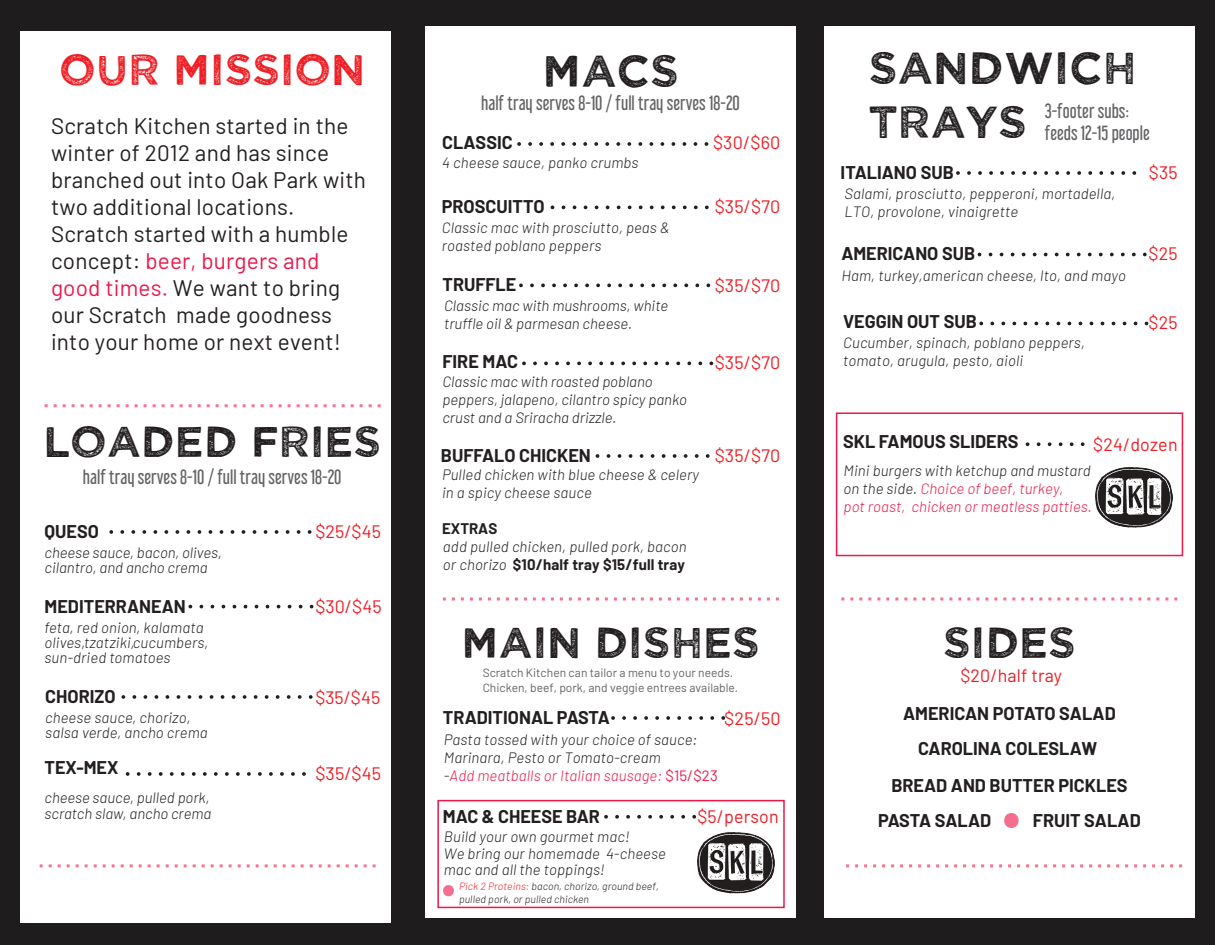
<style>
.page{position:relative;width:1215px;height:945px;background:#1e1c1d}
.page>*{position:absolute;margin:0;border:0;box-sizing:border-box;transform-origin:0 0}
.t1{font:45px/54px "Wicked Grit";color:#231f20}
.t2{font:43.2px "Wicked Grit";color:#231f20}
.t3{font:43.2px "Wicked Grit";color:#ee1d23}
.t4{font:22.5px/27px "Barlow";letter-spacing:.01em;color:#231f20}
.t5{font:700 18px "Barlow";color:#231f20}
.t6{font:18px "Barlow";letter-spacing:.01em;color:#ee1d23}
.t7{font:18px/21.6px "Libel Suit Rg";color:#636366}
.t8{font:italic 300 15px/18px "Barlow";letter-spacing:.01em;color:#231f20}
.t9{font:italic 300 15px/18px "Barlow";letter-spacing:.005em;color:#ed1748}
.t10{font:700 15px "Barlow";color:#231f20}
.t11{font:12px/14.4px "Barlow";color:#636366}
.t12{font:italic 300 10.5px/12.6px "Barlow";letter-spacing:.01em;color:#231f20}
.s1{color:#ed1748}
.s2{font-weight:700;font-style:normal}
.s3{font-weight:400;font-style:normal;color:#ed1748}
.s4{color:#ee1d23}
.s5{color:#231f20}
</style>
<div class="page">
<div style="left:425px;top:26px;width:371px;height:892px;background:#fff"></div>
<div style="left:20px;top:31px;width:371px;height:892px;background:#fff"></div>
<div style="left:824px;top:26px;width:371px;height:892px;background:#fff"></div>
<svg style="left:45px;top:404px;width:336px;height:3px"></svg>
<div style="left:437px;top:800px;width:348px;height:108px;border:2px solid #ed1748"></div>
<img style="left:698px;top:832px;width:77px;height:75px">
<img style="left:1095px;top:467px;width:78px;height:61px">
<svg style="left:443px;top:597px;width:336px;height:3px"></svg>
<svg style="left:841px;top:597px;width:337px;height:3px"></svg>
<svg style="left:519px;top:142px;width:190px;height:4px"></svg>
<svg style="left:552px;top:206px;width:157px;height:3px"></svg>
<svg style="left:521px;top:283px;width:188px;height:4px"></svg>
<svg style="left:524px;top:361px;width:188px;height:4px"></svg>
<svg style="left:597px;top:454px;width:113px;height:4px"></svg>
<svg style="left:613px;top:716px;width:113px;height:4px"></svg>
<svg style="left:979px;top:253px;width:166px;height:3px"></svg>
<svg style="left:958px;top:171px;width:179px;height:4px"></svg>
<svg style="left:981px;top:322px;width:166px;height:3px"></svg>
<svg style="left:111px;top:530px;width:201px;height:4px"></svg>
<svg style="left:190px;top:605px;width:124px;height:3px"></svg>
<svg style="left:123px;top:695px;width:190px;height:4px"></svg>
<svg style="left:128px;top:772px;width:178px;height:4px"></svg>
<svg style="left:606px;top:815px;width:89px;height:4px"></svg>
<div style="left:836px;top:412px;width:347px;height:144px;border:2px solid #ed1748"></div>
<svg style="left:1028px;top:442px;width:57px;height:4px"></svg>
<svg style="left:1004px;top:813px;width:15px;height:15px"></svg>
<svg style="left:443px;top:885px;width:11px;height:11px"></svg>
<svg style="left:846px;top:864px;width:337px;height:3px"></svg>
<svg style="left:40px;top:864px;width:336px;height:3px"></svg>
<h2 class="t3" style="left:59px;top:42px;width:308px">OUR MISSION</h2>
<p class="t4" style="left:51px;top:111px;width:316px">Scratch Kitchen started in the winter of 2012 and has since branched out into Oak Park with two additional locations.<br>Scratch started with a humble concept: <span class="s1">beer, burgers and good times.</span> We want to bring our Scratch made goodness into your home or next event!</p>
<h2 class="t2" style="left:43px;top:413px;width:339px">LOADED FRIES</h2>
<p class="t7" style="left:83px;top:464px;width:260px">half tray serves 8-10 / full tray serves 18-20</p>
<p class="t5" style="left:45px;top:518px;width:56px">QUESO</p>
<p class="t8" style="left:45px;top:544px;width:179px;line-height:15px">cheese sauce, bacon, olives, cilantro, and ancho crema</p>
<p class="t5" style="left:45px;top:593px;width:143px">MEDITERRANEAN</p>
<p class="t8" style="left:45px;top:619px;width:165px;line-height:15px">feta, red onion, kalamata olives,tzatziki c, ucumbers, sun-dried tomatoes</p>
<p class="t5" style="left:45px;top:683px;width:72px">CHORIZO</p>
<p class="t8" style="left:45px;top:709px;width:164px;line-height:15px">cheese sauce, chorizo, salsa verde, ancho crema</p>
<p class="t5" style="left:45px;top:754px;width:75px">TEX-MEX</p>
<p class="t8" style="left:45px;top:788px;width:168px;line-height:16.2px">cheese sauce, pulled pork, scratch slaw, ancho crema</p>
<p class="t6" style="left:315px;top:519px;width:67px">$25/$45</p>
<p class="t6" style="left:315px;top:594px;width:68px">$30/$45</p>
<p class="t6" style="left:315px;top:684px;width:66px">$35/$45</p>
<p class="t6" style="left:315px;top:760px;width:67px">$35/$45</p>
<h1 class="t1" style="left:542px;top:41px;width:138px">MACS</h1>
<p class="t7" style="left:481px;top:91px;width:260px">half tray serves 8-10 / full tray serves 18-20</p>
<p class="t6" style="left:713px;top:130px;width:69px">$30/$60</p>
<p class="t5" style="left:442px;top:130px;width:72px">CLASSIC</p>
<p class="t8" style="left:442px;top:152px;width:198px">4 cheese sauce, panko crumbs</p>
<p class="t5" style="left:442px;top:193px;width:104px">PROSCUITTO</p>
<p class="t8" style="left:442px;top:217px;width:229px">Classic mac with prosciutto, peas &amp; roasted poblano peppers</p>
<p class="t5" style="left:443px;top:272px;width:75px">TRUFFLE</p>
<p class="t8" style="left:444px;top:295px;width:226px">Classic mac with mushrooms, white truffle oil &amp; parmesan cheese.</p>
<p class="t5" style="left:443px;top:349px;width:77px">FIRE MAC</p>
<p class="t8" style="left:442px;top:371px;width:246px">Classic mac with roasted poblano peppers, jalapeno, cilantro spicy panko crust and a Sriracha drizzle.</p>
<p class="t5" style="left:441px;top:442px;width:151px">BUFFALO CHICKEN</p>
<p class="t8" style="left:442px;top:465px;width:259px">Pulled chicken with blue cheese &amp; celery in a spicy cheese sauce</p>
<p class="t10" style="left:442px;top:517px;width:57px">EXTRAS</p>
<p class="t8" style="left:443px;top:536px;width:245px">add pulled chicken, pulled pork, bacon or chorizo <span class="s2">$10/half tray $15/full tray</span></p>
<p class="t6" style="left:715px;top:194px;width:67px">$35/$70</p>
<p class="t6" style="left:715px;top:272px;width:67px">$35/$70</p>
<p class="t6" style="left:715px;top:349px;width:67px">$35/$70</p>
<p class="t6" style="left:715px;top:443px;width:67px">$35/$70</p>
<h2 class="t2" style="left:461px;top:614px;width:300px">MAIN DISHES</h2>
<p class="t11" style="left:483px;top:665px;width:257px">Scratch Kitchen can tailor a menu to your needs.<br>Chicken, beef, pork, and veggie entrees available.</p>
<p class="t5" style="left:443px;top:705px;width:169px">TRADITIONAL PASTA</p>
<p class="t6" style="left:724px;top:705px;width:58px">$25/50</p>
<p class="t8" style="left:444px;top:729px;width:276px">Pasta tossed with your choice of sauce:<br>Marinara, Pesto or Tomato-cream<br>-<span class="s1">Add meatballs or Italian sausage:</span> <span class="s3">$15/$23</span></p>
<p class="t5" style="left:443px;top:803px;width:159px">MAC &amp; CHEESE BAR</p>
<p class="t8" style="left:444px;top:828px;width:224px;line-height:16.5px">Build your own gourmet mac!<br>We bring our homemade 4-cheese mac and all the toppings!</p>
<p class="t12" style="left:459px;top:880px;width:201px"><span class="s4">Pick 2 Proteins:</span> bacon, chorizo, ground beef, pulled pork, or pulled chicken</p>
<p class="t6" style="left:697px;top:803px;width:83px">$5/person</p>
<h1 class="t1" style="left:869px;top:38px;width:270px">SANDWICH<br>TRAYS</h1>
<p class="t5" style="left:841px;top:159px;width:115px">ITALIANO SUB</p>
<p class="t7" style="left:1045px;top:98px;width:107px">3-footer subs: feeds 12-15 people</p>
<p class="t6" style="left:1149px;top:159px;width:30px">$35</p>
<p class="t8" style="left:844px;top:184px;width:272px">Salami, prosciutto, pepperoni, mortadella,<br>LTO, provolone, vinaigrette</p>
<p class="t5" style="left:841px;top:240px;width:135px">AMERICANO SUB</p>
<p class="t8" style="left:841px;top:266px;width:286px">Ham, turkey,american cheese, lto, and mayo</p>
<p class="t5" style="left:843px;top:309px;width:135px">VEGGIN OUT SUB</p>
<p class="t8" style="left:843px;top:333px;width:243px">Cucumber, spinach, poblano peppers, tomato, arugula, pesto, aioli</p>
<p class="t6" style="left:1149px;top:241px;width:31px">$25</p>
<p class="t6" style="left:1149px;top:309px;width:31px">$25</p>
<p class="t5" style="left:843px;top:428px;width:177px">SKL FAMOUS SLIDERS</p>
<p class="t9" style="left:844px;top:460px;width:250px"><span class="s5">Mini burgers with ketchup and mustard on the side.</span> Choice of beef, turkey,<br>pot roast, chicken or meatless patties.</p>
<p class="t6" style="left:1093px;top:432px;width:86px">$24/dozen</p>
<h2 class="t2" style="left:943px;top:614px;width:134px">SIDES</h2>
<p class="t6" style="left:960px;top:663px;width:103px">$20/half tray</p>
<p class="t5" style="left:903px;top:700px;width:214px">AMERICAN POTATO SALAD</p>
<p class="t5" style="left:918px;top:735px;width:181px">CAROLINA COLESLAW</p>
<p class="t5" style="left:891px;top:772px;width:238px">BREAD AND BUTTER PICKLES</p>
<p class="t5" style="left:878px;top:808px;width:115px">PASTA SALAD</p>
<p class="t5" style="left:1033px;top:808px;width:109px">FRUIT SALAD</p>
</div>
